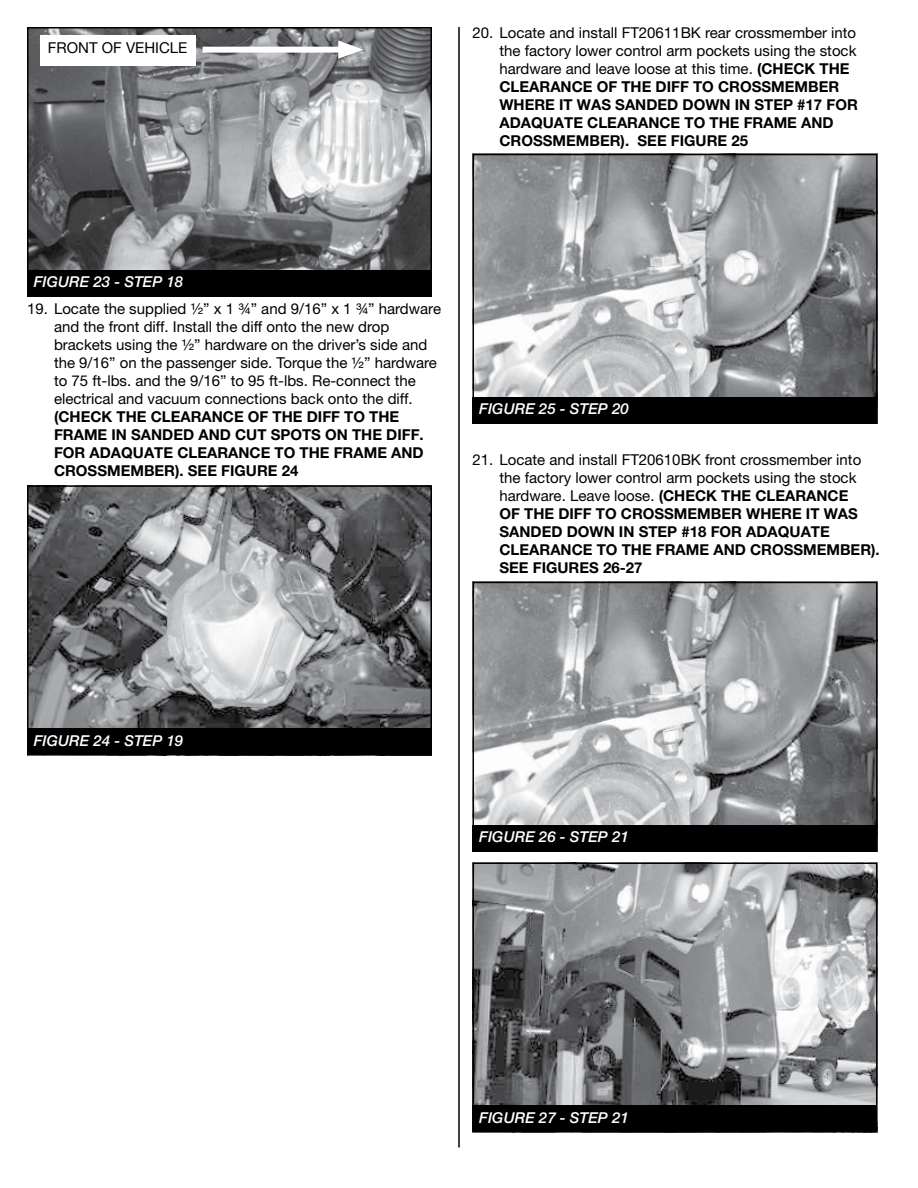
<style>
.page{position:relative;width:918px;height:1188px;background:#fff}
.page>*{position:absolute;margin:0;border:0;box-sizing:border-box;transform-origin:0 0}
.t1{font:700 15px/18px "Helvetica Neue LT Std";color:#000}
.t2{font:15px/18px "Helvetica Neue LT Std";color:#000}
.t3{font:italic 500 15px "Helvetica Neue LT Std";color:#fff}
.s1{font-weight:400}
</style>
<div class="page">
<hr style="left:458px;top:27px;width:2px;height:1121px;background:#000">
<img style="left:30px;top:30px;width:399px;height:240px">
<div style="left:27px;top:27px;width:405px;height:270px;border:2px solid #000"></div>
<div style="left:27px;top:270px;width:405px;height:27px;background:#000"></div>
<img style="left:30px;top:488px;width:399px;height:240px">
<div style="left:27px;top:485px;width:405px;height:270px;border:2px solid #000"></div>
<div style="left:27px;top:728px;width:405px;height:27px;background:#000"></div>
<img style="left:475px;top:157px;width:400px;height:240px">
<div style="left:472px;top:154px;width:406px;height:270px;border:2px solid #000"></div>
<div style="left:472px;top:397px;width:406px;height:27px;background:#000"></div>
<div style="left:40px;top:36px;width:155px;height:30px;background:#fff"></div>
<div style="left:202px;top:47px;width:147px;height:6px;background:#fff"></div>
<svg style="left:338px;top:40px;width:25px;height:19px"></svg>
<img style="left:475px;top:585px;width:400px;height:240px">
<div style="left:472px;top:582px;width:406px;height:270px;border:2px solid #000"></div>
<div style="left:472px;top:825px;width:406px;height:27px;background:#000"></div>
<img style="left:475px;top:865px;width:400px;height:241px">
<div style="left:472px;top:862px;width:406px;height:270px;border:2px solid #000"></div>
<div style="left:472px;top:1106px;width:406px;height:26px;background:#000"></div>
<p class="t2" style="left:48px;top:39px;width:141px">FRONT OF VEHICLE</p>
<p class="t1" style="left:500px;top:23px;width:360px;text-indent:-27px"><span class="s1">20. Locate and install FT20611BK rear crossmember into the factory lower control arm pockets using the stock hardware and leave loose at this time.</span> (CHECK THE CLEARANCE OF THE DIFF TO CROSSMEMBER WHERE IT WAS SANDED DOWN IN STEP #17 FOR ADAQUATE CLEARANCE TO THE FRAME AND CROSSMEMBER). SEE FIGURE 25</p>
<p class="t3" style="left:34px;top:273px;width:151px">FIGURE 23 - STEP 18</p>
<p class="t2" style="left:54px;top:300px;width:389px;text-indent:-27px">19. Locate the supplied ½” x 1 ¾” and 9/16” x 1 ¾” hardware and the front diff. Install the diff onto the new drop brackets using the ½” hardware on the driver’s side and the 9/16” on the passenger side. Torque the ½” hardware to 75 ft-lbs. and the 9/16” to 95 ft-lbs. Re-connect the electrical and vacuum connections back onto the diff.</p>
<p class="t1" style="left:54px;top:408px;width:371px">(CHECK THE CLEARANCE OF THE DIFF TO THE FRAME IN SANDED AND CUT SPOTS ON THE DIFF.<br>FOR ADAQUATE CLEARANCE TO THE FRAME AND CROSSMEMBER). SEE FIGURE 24</p>
<p class="t3" style="left:479px;top:400px;width:151px">FIGURE 25 - STEP 20</p>
<p class="t1" style="left:500px;top:451px;width:382px;text-indent:-27px"><span class="s1">21. Locate and install FT20610BK front crossmember into the factory lower control arm pockets using the stock hardware. Leave loose.</span> (CHECK THE CLEARANCE<br>OF THE DIFF TO CROSSMEMBER WHERE IT WAS SANDED DOWN IN STEP #18 FOR ADAQUATE CLEARANCE TO THE FRAME AND CROSSMEMBER).<br>SEE FIGURES 26-27</p>
<p class="t3" style="left:34px;top:732px;width:151px">FIGURE 24 - STEP 19</p>
<p class="t3" style="left:479px;top:828px;width:151px">FIGURE 26 - STEP 21</p>
<p class="t3" style="left:479px;top:1109px;width:151px">FIGURE 27 - STEP 21</p>
</div>
